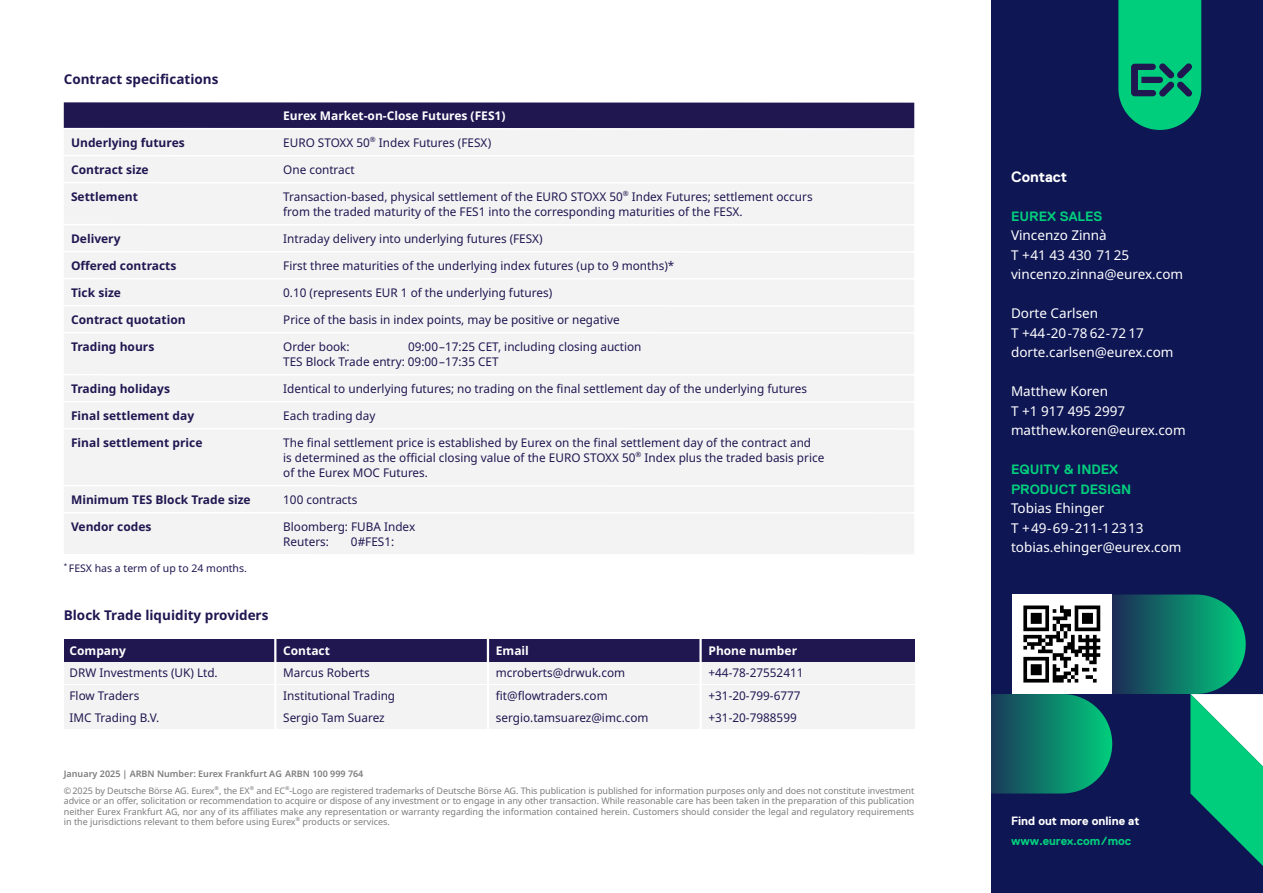
<style>
.page{position:relative;width:1263px;height:893px;background:#fff}
.page>*{position:absolute;margin:0;border:0;box-sizing:border-box;transform-origin:0 0}
.t1{font:700 15px "Replica";color:#fff}
.t2{font:13.5px/19.5px "Noto Sans";color:#fff}
.t3{font:700 13.5px "Noto Sans";color:#201751}
.t4{font:700 13.5px/19.5px "Replica";color:#00ce7d}
.t5{font:12px/22.5px "Noto Sans";color:#201751}
.t6{font:700 12px "Noto Sans";color:#201751}
.t7{font:700 12px "Noto Sans";color:#fff}
.t8{font:700 12px "Replica";color:#fff}
.t9{font:700 12px "Replica";letter-spacing:-.01em;color:#00ce7d}
.t10{font:10.5px "Noto Sans";color:#201751}
.t11{font:9px/10.5px "Noto Sans";letter-spacing:-.01em;color:#7d7c7d}
.s1{font-weight:600}
</style>
<div class="page">
<div style="left:991px;top:0;width:272px;height:893px;background:#0e1654"></div>
<svg style="left:1118px;top:0;width:83px;height:130px;background:#04af75"></svg>
<div style="left:64px;top:129px;width:850px;height:26px;background:#f3f3f3"></div>
<div style="left:64px;top:102px;width:850px;height:26px;background:#201751"></div>
<div style="left:64px;top:156px;width:850px;height:26px;background:#f3f3f3"></div>
<div style="left:64px;top:183px;width:850px;height:41px;background:#f3f3f3"></div>
<div style="left:64px;top:225px;width:850px;height:26px;background:#f3f3f3"></div>
<div style="left:64px;top:252px;width:850px;height:26px;background:#f3f3f3"></div>
<div style="left:64px;top:279px;width:850px;height:26px;background:#f3f3f3"></div>
<div style="left:64px;top:306px;width:850px;height:26px;background:#f3f3f3"></div>
<div style="left:64px;top:333px;width:850px;height:41px;background:#f3f3f3"></div>
<div style="left:64px;top:375px;width:850px;height:26px;background:#f3f3f3"></div>
<div style="left:64px;top:402px;width:850px;height:26px;background:#f3f3f3"></div>
<div style="left:64px;top:429px;width:850px;height:56px;background:#f3f3f3"></div>
<div style="left:64px;top:486px;width:850px;height:26px;background:#f3f3f3"></div>
<div style="left:64px;top:513px;width:850px;height:41px;background:#f3f3f3"></div>
<svg style="left:991px;top:594px;width:272px;height:272px"></svg>
<div style="left:64px;top:639px;width:850px;height:22px;background:#201751"></div>
<div style="left:64px;top:663px;width:850px;height:21px;background:#f3f3f3"></div>
<div style="left:64px;top:685px;width:850px;height:21px;background:#f3f3f3"></div>
<div style="left:64px;top:708px;width:850px;height:21px;background:#f3f3f3"></div>
<hr style="left:274px;top:639px;width:2px;height:103px;background:#fff">
<hr style="left:487px;top:639px;width:2px;height:103px;background:#fff">
<hr style="left:699px;top:639px;width:3px;height:103px;background:#fff">
<p class="t3" style="left:64px;top:70px;width:156px">Contract specifications</p>
<p class="t6" style="left:71px;top:134px;width:115px">Underlying futures</p>
<p class="t6" style="left:71px;top:161px;width:79px">Contract size</p>
<p class="t6" style="left:71px;top:188px;width:68px">Settlement</p>
<p class="t6" style="left:71px;top:230px;width:51px">Delivery</p>
<p class="t6" style="left:71px;top:257px;width:107px">Offered contracts</p>
<p class="t6" style="left:71px;top:284px;width:51px">Tick size</p>
<p class="t6" style="left:71px;top:311px;width:116px">Contract quotation</p>
<p class="t6" style="left:71px;top:338px;width:85px">Trading hours</p>
<p class="t6" style="left:71px;top:380px;width:100px">Trading holidays</p>
<p class="t6" style="left:71px;top:407px;width:125px">Final settlement day</p>
<p class="t6" style="left:71px;top:434px;width:133px">Final settlement price</p>
<p class="t6" style="left:71px;top:491px;width:181px">Minimum TES Block Trade size</p>
<p class="t6" style="left:71px;top:518px;width:82px">Vendor codes</p>
<p class="t10" style="left:64px;top:561px;width:185px"><sup>*</sup> FESX has a term of up to 24 months.</p>
<p class="t3" style="left:64px;top:605px;width:206px">Block Trade liquidity providers</p>
<p class="t7" style="left:70px;top:642px;width:58px">Company</p>
<p class="t5" style="left:70px;top:662px;width:150px">DRW Investments (UK) Ltd.<br>Flow Traders<br>IMC Trading B.V.</p>
<p class="t7" style="left:283px;top:107px;width:224px">Eurex Market-on-Close Futures (FES1)</p>
<p class="t5" style="left:283px;top:132px;width:210px">EURO STOXX 50<sup>®</sup> Index Futures (FESX)</p>
<p class="t5" style="left:283px;top:159px;width:73px">One contract</p>
<p class="t5" style="left:283px;top:189px;width:531px;line-height:15px">Transaction-based, physical settlement of the EURO STOXX 50<sup>®</sup> Index Futures; settlement occurs from the traded maturity of the FES1 into the corresponding maturities of the FESX.</p>
<p class="t5" style="left:283px;top:228px;width:261px">Intraday delivery into underlying futures (FESX)</p>
<p class="t5" style="left:283px;top:255px;width:393px">First three maturities of the underlying index futures (up to 9 months)*</p>
<p class="t5" style="left:283px;top:282px;width:270px">0.10 (represents EUR 1 of the underlying futures)</p>
<p class="t5" style="left:283px;top:309px;width:338px">Price of the basis in index points, may be positive or negative</p>
<p class="t5" style="left:283px;top:336px;width:68px">Order book:</p>
<p class="t5" style="left:283px;top:339px;width:360px;line-height:15px;text-indent:125px">09:00–17:25 CET, including closing auction<br>TES Block Trade entry: 09:00–17:35 CET</p>
<p class="t5" style="left:283px;top:378px;width:525px">Identical to underlying futures; no trading on the final settlement day of the underlying futures</p>
<p class="t5" style="left:283px;top:405px;width:94px">Each trading day</p>
<p class="t5" style="left:283px;top:435px;width:543px;line-height:15px">The final settlement price is established by Eurex on the final settlement day of the contract and<br>is determined as the official closing value of the EURO STOXX 50<sup>®</sup> Index plus the traded basis price of the Eurex MOC Futures.</p>
<p class="t5" style="left:283px;top:489px;width:76px">100 contracts</p>
<p class="t5" style="left:283px;top:519px;width:133px;line-height:15px">Bloomberg: FUBA Index<br>Reuters:</p>
<p class="t5" style="left:351px;top:531px;width:45px">0#FES1:</p>
<p class="t7" style="left:283px;top:642px;width:48px">Contact</p>
<p class="t5" style="left:283px;top:662px;width:113px">Marcus Roberts<br>Institutional Trading<br>Sergio Tam Suarez</p>
<p class="t7" style="left:496px;top:642px;width:35px">Email</p>
<p class="t5" style="left:496px;top:662px;width:154px">mcroberts@drwuk.com fit@flowtraders.com sergio.tamsuarez@imc.com</p>
<p class="t7" style="left:708px;top:642px;width:90px">Phone number</p>
<p class="t5" style="left:708px;top:662px;width:97px">+44-78-27552411 +31-20-799-6777 +31-20-7988599</p>
<p class="t11" style="left:64px;top:766px;width:852px;line-height:16.5px"><span class="s1">January 2025 | ARBN Number: Eurex Frankfurt AG ARBN 100 999 764<br></span>© 2025 by Deutsche Börse AG. Eurex<sup>®</sup>, the EX<sup>®</sup> and EC<sup>®</sup>-Logo are registered trademarks of Deutsche Börse AG. This publication is published for information purposes only and does not constitute investment</p>
<p class="t11" style="left:64px;top:796px;width:852px;text-align:justify">advice or an offer, solicitation or recommendation to acquire or dispose of any investment or to engage in any other transaction. While reasonable care has been taken in the preparation of this publication neither Eurex Frankfurt AG, nor any of its affiliates make any representation or warranty regarding the information contained herein. Customers should consider the legal and regulatory requirements in the jurisdictions relevant to them before using Eurex<sup>®</sup> products or services.</p>
<p class="t1" style="left:1011px;top:168px;width:58px">Contact</p>
<p class="t4" style="left:1011px;top:206px;width:93px">EUREX SALES</p>
<p class="t2" style="left:1011px;top:226px;width:174px">Vincenzo Zinnà<br>T +41 43 430 71 25 vincenzo.zinna@eurex.com</p>
<p class="t2" style="left:1011px;top:304px;width:164px">Dorte Carlsen<br>T +44-20-78 62-72 17 dorte.carlsen@eurex.com</p>
<p class="t2" style="left:1011px;top:382px;width:176px">Matthew Koren<br>T +1 917 495 2997 matthew.koren@eurex.com</p>
<p class="t4" style="left:1011px;top:460px;width:122px">EQUITY &amp; INDEX<br>PRODUCT DESIGN</p>
<p class="t2" style="left:1011px;top:499px;width:172px">Tobias Ehinger<br>T +49-69-211-12313 tobias.ehinger@eurex.com</p>
<p class="t8" style="left:1011px;top:814px;width:130px">Find out more online at</p>
<p class="t9" style="left:1011px;top:834px;width:122px">www.eurex.com/moc</p>
</div>
